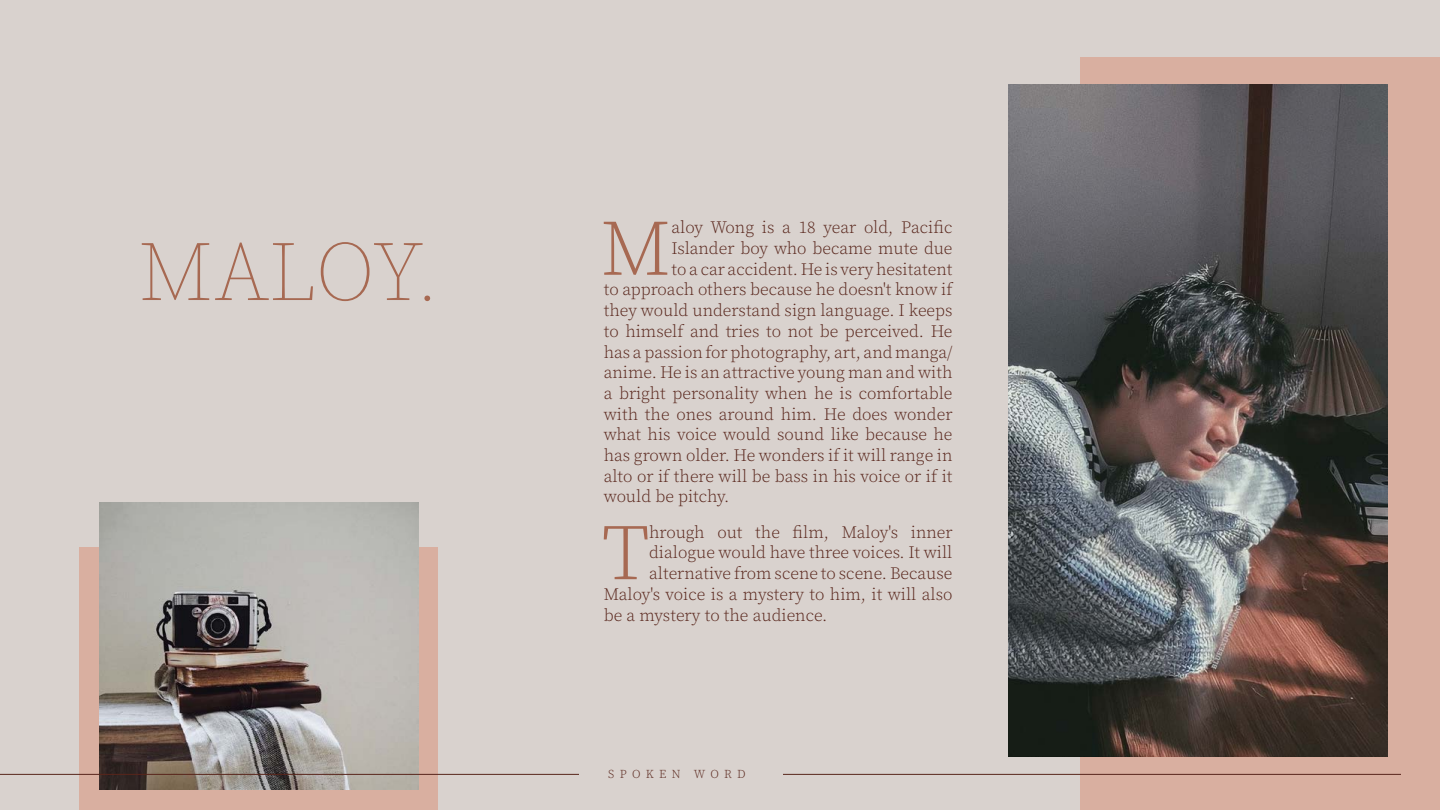
<style>
.page{position:relative;width:1440px;height:810px;background:#d9d2ce}
.page>*{position:absolute;margin:0;border:0;box-sizing:border-box;transform-origin:0 0}
.t1{font:200 84px "Source Serif Pro";letter-spacing:-.005em;color:#a76952}
.t2{font:300 78.68px "Source Serif Pro";color:#a76952}
.t3{font:300 17.25px "Source Serif Pro";color:#58251b}
.t4{font:300 12px "Source Serif Pro";letter-spacing:.45em;color:#58251b}
</style>
<div class="page">
<div style="left:1080px;top:57px;width:360px;height:753px;background:#d9afa0"></div>
<img style="left:1008px;top:84px;width:380px;height:673px">
<div style="left:80px;top:547px;width:358px;height:263px;background:#d9afa0"></div>
<img style="left:99px;top:503px;width:319px;height:287px">
<hr style="left:783px;top:774px;width:618px;height:1px;background:#58251b">
<hr style="left:0;top:774px;width:579px;height:1px;background:#58251b">
<h1 class="t1" style="left:139px;top:219px;width:303px">MALOY.</h1>
<h2 class="t2" style="left:601px;top:198px;width:72px">M</h2>
<p class="t3" style="left:671px;top:217px;width:282px">aloy Wong is a 18 year old, Pacific</p>
<p class="t3" style="left:671px;top:237px;width:283px">Islander boy who became mute due</p>
<p class="t3" style="left:671px;top:258px;width:282px">to a car accident. He is very hesitatent</p>
<p class="t3" style="left:604px;top:279px;width:350px">to approach others because he doesn't know if</p>
<p class="t3" style="left:604px;top:299px;width:350px">they would understand sign language. I keeps</p>
<p class="t3" style="left:604px;top:320px;width:350px">to himself and tries to not be perceived. He</p>
<p class="t3" style="left:604px;top:341px;width:350px">has a passion for photography, art, and manga/</p>
<p class="t3" style="left:604px;top:361px;width:350px">anime. He is an attractive young man and with</p>
<p class="t3" style="left:604px;top:382px;width:350px">a bright personality when he is comfortable</p>
<p class="t3" style="left:604px;top:403px;width:350px">with the ones around him. He does wonder</p>
<p class="t3" style="left:604px;top:424px;width:350px">what his voice would sound like because he</p>
<p class="t3" style="left:604px;top:444px;width:350px">has grown older. He wonders if it will range in</p>
<p class="t3" style="left:604px;top:465px;width:350px">alto or if there will be bass in his voice or if it</p>
<p class="t3" style="left:604px;top:486px;width:127px">would be pitchy.</p>
<h2 class="t2" style="left:602px;top:502px;width:48px">T</h2>
<p class="t3" style="left:649px;top:521px;width:305px">hrough out the film, Maloy's inner</p>
<p class="t3" style="left:649px;top:542px;width:305px">dialogue would have three voices. It will</p>
<p class="t3" style="left:649px;top:562px;width:305px">alternative from scene to scene. Because</p>
<p class="t3" style="left:604px;top:583px;width:350px">Maloy's voice is a mystery to him, it will also</p>
<p class="t3" style="left:604px;top:604px;width:225px">be a mystery to the audience.</p>
<p class="t4" style="left:608px;top:766px;width:139px">SPOKEN WORD</p>
</div>
